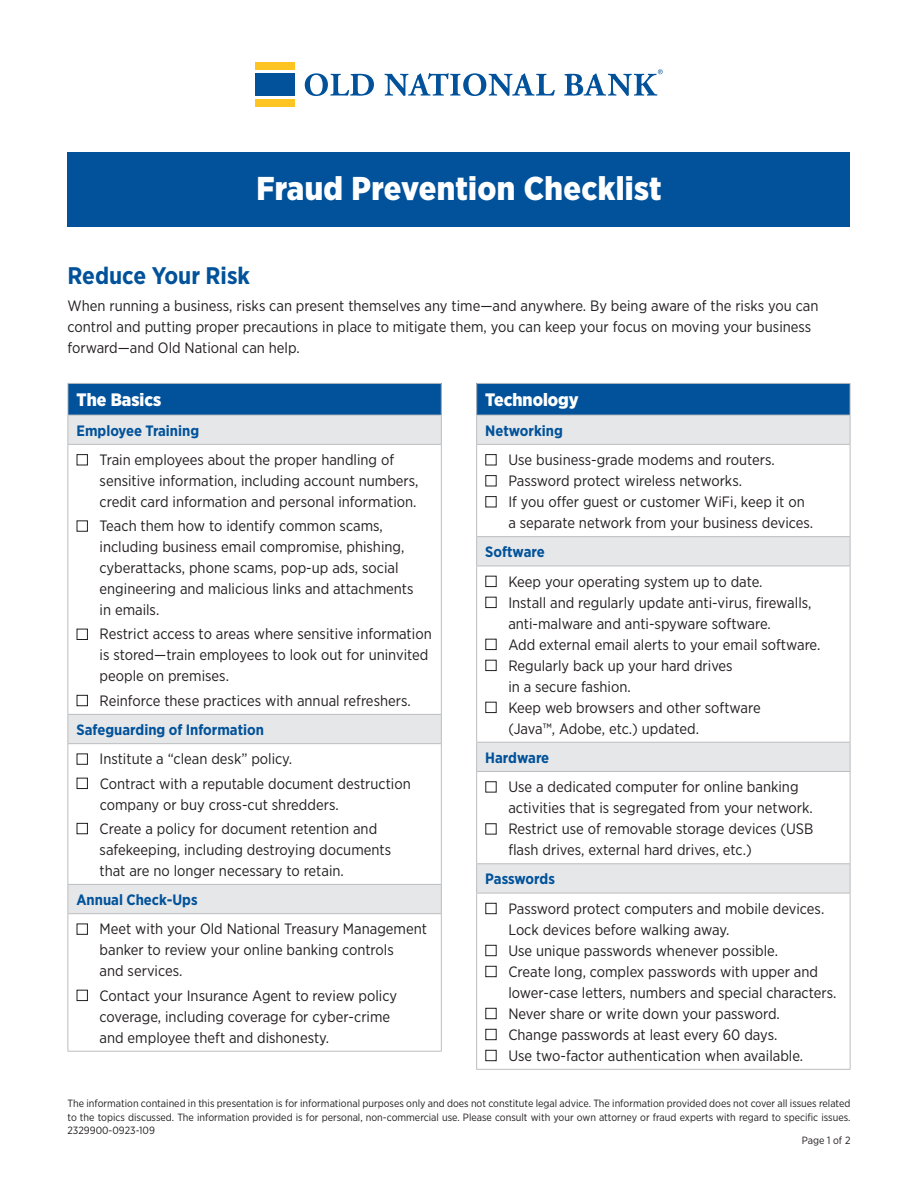
<style>
.page{position:relative;width:918px;height:1188px;background:#fff}
.page>*{position:absolute;margin:0;border:0;box-sizing:border-box;transform-origin:0 0}
.t1{font:900 33px "Gotham Narrow";letter-spacing:.01em;color:#fff}
.t2{font:700 24px "Gotham Narrow";color:#01529a}
.t3{font:900 18px "Gotham Narrow";color:#fff}
.t4{font:15px/21px "Gotham Narrow";color:#231f20}
.t5{font:700 15px "Gotham Narrow";color:#01529a}
.t6{font:10.5px/13.5px "Gotham Narrow";color:#231f20;text-align:justify}
</style>
<div class="page">
<div style="left:68px;top:152px;width:782px;height:75px;background:#01529a"></div>
<div style="left:68px;top:383px;width:373px;height:32px;background:#01529a"></div>
<svg style="left:69px;top:416px;width:372px;height:497px"></svg>
<hr style="left:68px;top:383px;width:374px;height:1px;background:#bcbdc0">
<hr style="left:68px;top:384px;width:1px;height:31px;background:#bcbdc0">
<hr style="left:441px;top:384px;width:1px;height:31px;background:#bcbdc0">
<hr style="left:68px;top:415px;width:374px;height:1px;background:#bcbdc0">
<svg style="left:68px;top:415px;width:1px;height:29px"></svg>
<svg style="left:441px;top:415px;width:1px;height:29px"></svg>
<hr style="left:68px;top:444px;width:374px;height:1px;background:#bcbdc0">
<hr style="left:68px;top:445px;width:1px;height:269px;background:#bcbdc0">
<hr style="left:441px;top:445px;width:1px;height:269px;background:#bcbdc0">
<hr style="left:68px;top:714px;width:374px;height:1px;background:#bcbdc0">
<svg style="left:68px;top:715px;width:1px;height:28px"></svg>
<svg style="left:441px;top:715px;width:1px;height:28px"></svg>
<hr style="left:68px;top:743px;width:374px;height:1px;background:#bcbdc0">
<hr style="left:68px;top:744px;width:1px;height:140px;background:#bcbdc0">
<hr style="left:441px;top:744px;width:1px;height:140px;background:#bcbdc0">
<hr style="left:68px;top:884px;width:374px;height:1px;background:#bcbdc0">
<svg style="left:68px;top:885px;width:1px;height:28px"></svg>
<svg style="left:441px;top:885px;width:1px;height:28px"></svg>
<hr style="left:68px;top:913px;width:374px;height:1px;background:#bcbdc0">
<hr style="left:68px;top:914px;width:1px;height:137px;background:#bcbdc0">
<hr style="left:441px;top:914px;width:1px;height:137px;background:#bcbdc0">
<hr style="left:68px;top:1051px;width:374px;height:1px;background:#bcbdc0">
<div style="left:477px;top:383px;width:373px;height:32px;background:#01529a"></div>
<svg style="left:477px;top:416px;width:373px;height:477px"></svg>
<hr style="left:476px;top:383px;width:374px;height:1px;background:#bcbdc0">
<hr style="left:476px;top:384px;width:1px;height:31px;background:#bcbdc0">
<hr style="left:850px;top:384px;width:1px;height:31px;background:#bcbdc0">
<hr style="left:476px;top:415px;width:374px;height:1px;background:#bcbdc0">
<svg style="left:476px;top:415px;width:1px;height:29px"></svg>
<svg style="left:850px;top:415px;width:1px;height:29px"></svg>
<hr style="left:476px;top:444px;width:374px;height:1px;background:#bcbdc0">
<hr style="left:476px;top:445px;width:1px;height:91px;background:#bcbdc0">
<hr style="left:850px;top:445px;width:1px;height:91px;background:#bcbdc0">
<hr style="left:476px;top:536px;width:374px;height:1px;background:#bcbdc0">
<svg style="left:476px;top:537px;width:1px;height:29px"></svg>
<svg style="left:850px;top:537px;width:1px;height:29px"></svg>
<hr style="left:476px;top:566px;width:374px;height:1px;background:#bcbdc0">
<hr style="left:476px;top:566px;width:1px;height:176px;background:#bcbdc0">
<hr style="left:850px;top:566px;width:1px;height:176px;background:#bcbdc0">
<hr style="left:476px;top:742px;width:374px;height:1px;background:#bcbdc0">
<svg style="left:476px;top:743px;width:1px;height:28px"></svg>
<svg style="left:850px;top:743px;width:1px;height:28px"></svg>
<hr style="left:476px;top:771px;width:374px;height:1px;background:#bcbdc0">
<hr style="left:476px;top:772px;width:1px;height:91px;background:#bcbdc0">
<hr style="left:850px;top:772px;width:1px;height:91px;background:#bcbdc0">
<hr style="left:476px;top:863px;width:374px;height:1px;background:#bcbdc0">
<svg style="left:476px;top:864px;width:1px;height:29px"></svg>
<svg style="left:850px;top:864px;width:1px;height:29px"></svg>
<hr style="left:476px;top:893px;width:374px;height:1px;background:#bcbdc0">
<hr style="left:476px;top:893px;width:1px;height:176px;background:#bcbdc0">
<hr style="left:850px;top:893px;width:1px;height:176px;background:#bcbdc0">
<hr style="left:476px;top:1069px;width:374px;height:1px;background:#bcbdc0">
<div style="left:255px;top:62px;width:40px;height:8px;background:#fec422"></div>
<div style="left:255px;top:73px;width:40px;height:23px;background:#01529a"></div>
<div style="left:255px;top:99px;width:40px;height:8px;background:#fec422"></div>
<svg style="left:305px;top:73px;width:69px;height:23px"></svg>
<svg style="left:384px;top:73px;width:171px;height:23px"></svg>
<svg style="left:564px;top:69px;width:99px;height:27px"></svg>
<p class="t1" style="left:256px;top:167px;width:407px">Fraud Prevention Checklist</p>
<p class="t2" style="left:68px;top:260px;width:184px">Reduce Your Risk</p>
<p class="t4" style="left:68px;top:295px;width:753px">When running a business, risks can present themselves any time—and anywhere. By being aware of the risks you can control and putting proper precautions in place to mitigate them, you can keep your focus on moving your business forward—and Old National can help.</p>
<p class="t3" style="left:77px;top:388px;width:86px">The Basics</p>
<p class="t5" style="left:77px;top:421px;width:124px">Employee Training</p>
<p class="t4" style="left:100px;top:449px;width:321px;text-indent:-23px">■ Train employees about the proper handling of sensitive information, including account numbers, credit card information and personal information.</p>
<p class="t4" style="left:100px;top:515px;width:315px;text-indent:-23px">■ Teach them how to identify common scams, including business email compromise, phishing, cyberattacks, phone scams, pop-up ads, social engineering and malicious links and attachments in emails.</p>
<p class="t4" style="left:100px;top:623px;width:334px;text-indent:-23px">■ Restrict access to areas where sensitive information is stored—train employees to look out for uninvited people on premises.</p>
<p class="t4" style="left:77px;top:690px;width:336px">■ Reinforce these practices with annual refreshers.</p>
<p class="t5" style="left:77px;top:720px;width:189px">Safeguarding of Information</p>
<p class="t4" style="left:77px;top:748px;width:217px">■ Institute a “clean desk” policy.</p>
<p class="t4" style="left:100px;top:772px;width:312px;text-indent:-23px">■ Contract with a reputable document destruction company or buy cross-cut shredders.</p>
<p class="t4" style="left:100px;top:818px;width:293px;text-indent:-23px">■ Create a policy for document retention and safekeeping, including destroying documents that are no longer necessary to retain.</p>
<p class="t5" style="left:77px;top:890px;width:123px">Annual Check-Ups</p>
<p class="t4" style="left:100px;top:918px;width:329px;text-indent:-23px">■ Meet with your Old National Treasury Management banker to review your online banking controls<br>and services.</p>
<p class="t4" style="left:100px;top:985px;width:299px;text-indent:-23px">■ Contact your Insurance Agent to review policy coverage, including coverage for cyber-crime and employee theft and dishonesty.</p>
<p class="t3" style="left:485px;top:388px;width:95px">Technology</p>
<p class="t5" style="left:485px;top:421px;width:79px">Networking</p>
<p class="t4" style="left:485px;top:449px;width:291px">■ Use business-grade modems and routers.</p>
<p class="t4" style="left:485px;top:470px;width:258px">■ Password protect wireless networks.</p>
<p class="t4" style="left:508px;top:491px;width:306px;text-indent:-23px">■ If you offer guest or customer WiFi, keep it on a separate network from your business devices.</p>
<p class="t5" style="left:485px;top:542px;width:61px">Software</p>
<p class="t4" style="left:485px;top:571px;width:279px">■ Keep your operating system up to date.</p>
<p class="t4" style="left:508px;top:592px;width:305px;text-indent:-23px">■ Install and regularly update anti-virus, firewalls, anti-malware and anti-spyware software.</p>
<p class="t4" style="left:485px;top:634px;width:337px">■ Add external email alerts to your email software.</p>
<p class="t4" style="left:508px;top:655px;width:226px;text-indent:-23px">■ Regularly back up your hard drives in a secure fashion.</p>
<p class="t4" style="left:508px;top:697px;width:254px;text-indent:-23px">■ Keep web browsers and other software (Java™, Adobe, etc.) updated.</p>
<p class="t5" style="left:485px;top:748px;width:65px">Hardware</p>
<p class="t4" style="left:508px;top:776px;width:306px;text-indent:-23px">■ Use a dedicated computer for online banking activities that is segregated from your network.</p>
<p class="t4" style="left:508px;top:818px;width:307px;text-indent:-23px">■ Restrict use of removable storage devices (USB flash drives, external hard drives, etc.)</p>
<p class="t5" style="left:485px;top:870px;width:71px">Passwords</p>
<p class="t4" style="left:508px;top:898px;width:317px;text-indent:-23px">■ Password protect computers and mobile devices.<br>Lock devices before walking away.</p>
<p class="t4" style="left:485px;top:940px;width:294px">■ Use unique passwords whenever possible.</p>
<p class="t4" style="left:508px;top:961px;width:330px;text-indent:-23px">■ Create long, complex passwords with upper and lower-case letters, numbers and special characters.</p>
<p class="t4" style="left:485px;top:1003px;width:296px">■ Never share or write down your password.</p>
<p class="t4" style="left:485px;top:1024px;width:294px">■ Change passwords at least every 60 days.</p>
<p class="t4" style="left:485px;top:1045px;width:319px">■ Use two-factor authentication when available.</p>
<p class="t6" style="left:68px;top:1096px;width:785px">The information contained in this presentation is for informational purposes only and does not constitute legal advice. The information provided does not cover all issues related to the topics discussed. The information provided is for personal, non-commercial use. Please consult with your own attorney or fraud experts with regard to specific issues.<br>2329900-0923-109</p>
<p class="t6" style="left:802px;top:1133px;width:50px">Page 1 of 2</p>
</div>
